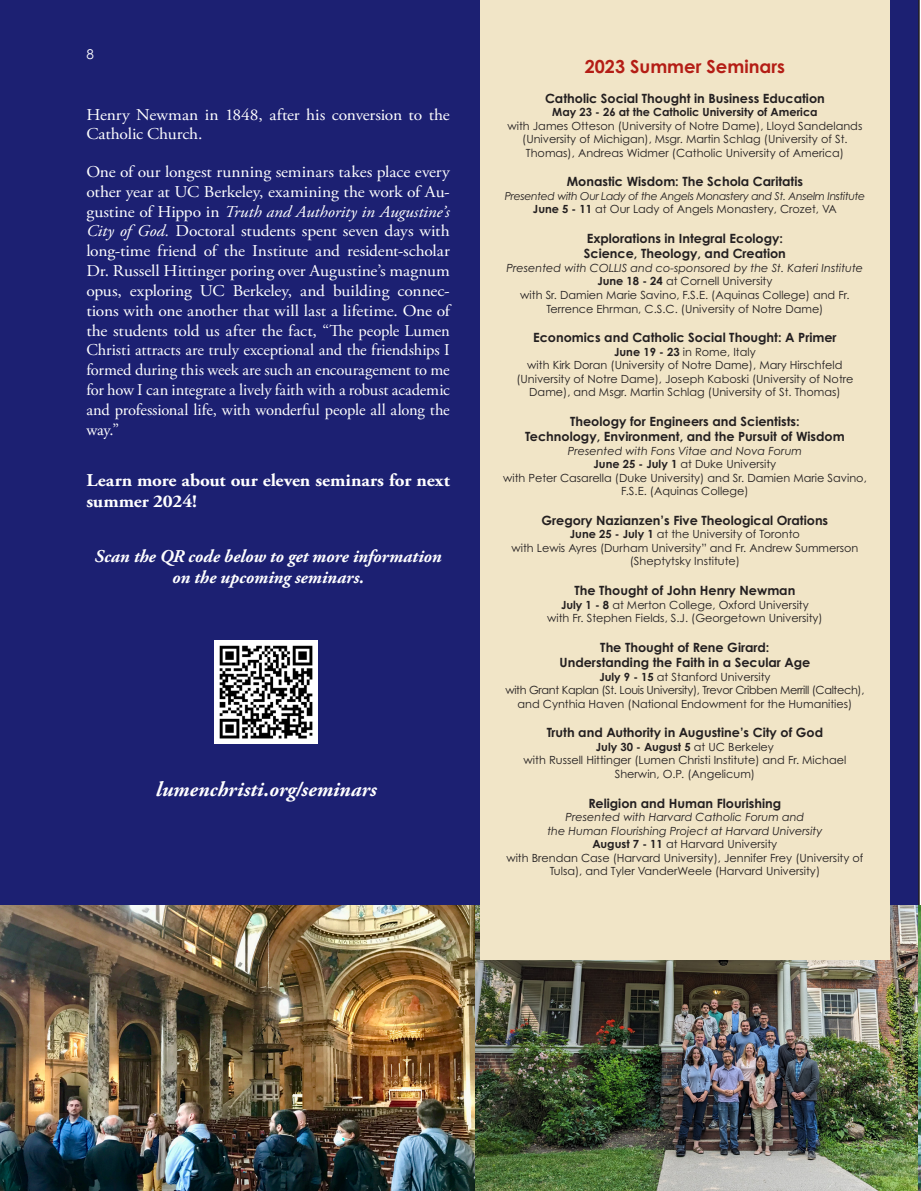
<style>
.page{position:relative;width:921px;height:1191px;background:#fff}
.page>*{position:absolute;margin:0;border:0;box-sizing:border-box;transform-origin:0 0}
.Box2_BodyText_Black{font:italic 700 21px "Adobe Garamond Pro";color:#fff}
.Box2_BodyText_Black-2{font:italic 700 18px/21px "Adobe Garamond Pro";letter-spacing:-.005em;color:#fff;text-align:center}
.Box2_BodyText_Black-3{font:700 18px/21px "Adobe Garamond Pro";letter-spacing:-.005em;color:#fff;scale:1.06 1}
.t1{font:700 18px "Century Gothic Pro";color:#b41d15}
.Box2_BodyText_Black-4{font:16.5px/19.8px "Adobe Garamond Pro";letter-spacing:-.01em;color:#fff;scale:1.06 1}
.Page_Number{font:13.5px "Century Gothic Pro";color:#fff}
.t2{font:700 12.75px "Century Gothic Pro";color:#231f20}
.t3{font:11.25px/13.5px "Century Gothic Pro";color:#231f20;text-align:center}
.t4{font:italic 11.25px "Century Gothic Pro";color:#231f20}
.t5{font:700 11.25px "Century Gothic Pro";color:#231f20}
.t6{font:11.25px "Century Gothic Pro";letter-spacing:-.03em;color:#231f20}
.t7{font:italic 10.8px "Century Gothic Pro";letter-spacing:-.03em;color:#231f20}
.s1{font-style:italic}
.s2{font-weight:700}
.s3{font-weight:400}
</style>
<div class="page">
<div style="left:0;top:0;width:919px;height:905px;background:#1c2072"></div>
<img style="left:0;top:905px;width:918px;height:286px">
<img style="left:215px;top:640px;width:103px;height:103px">
<div style="left:480px;top:0;width:409px;height:959px;background:#f1e5c7"></div>
<img style="left:918px;top:905px;width:3px;height:286px">
<p class="Page_Number" style="left:86px;top:46px;width:9px">8</p>
<p class="Box2_BodyText_Black-4" style="left:86px;top:105px;width:344px">Henry Newman in 1848, after his conversion to the<br>Catholic Church.</p>
<p class="Box2_BodyText_Black-4" style="left:86px;top:162px;width:344px;text-align:justify">One of our longest running seminars takes place every other year at UC Berkeley, examining the work of Au&shy;gustine of Hippo in <span class="s1">Truth and Authority in Augustine’s City of God.</span> Doctoral students spent seven days with long-time friend of the Institute and resident-scholar Dr. Russell Hittinger poring over Augustine’s magnum opus, exploring UC Berkeley, and building connec&shy;tions with one another that will last a lifetime. One of the students told us after the fact, “The people Lumen Christi attracts are truly exceptional and the friendships I formed during this week are such an encouragement to me for how I can integrate a lively faith with a robust academic and professional life, with wonderful people all along the way.”</p>
<p class="Box2_BodyText_Black-3" style="left:86px;top:470px;width:344px">Learn more about our eleven seminars for next summer 2024!</p>
<p class="Box2_BodyText_Black-2" style="left:95px;top:546px;width:348px">Scan the QR code below to get more information on the upcoming seminars.</p>
<p class="Box2_BodyText_Black" style="left:156px;top:777px;width:222px">lumenchristi.org/seminars</p>
<p class="t1" style="left:585px;top:55px;width:202px">2023 Summer Seminars</p>
<p class="t2" style="left:545px;top:90px;width:281px">Catholic Social Thought in Business Education</p>
<p class="t5" style="left:552px;top:105px;width:267px">May 23 - 26 at the Catholic University of America</p>
<p class="t3" style="left:507px;top:119px;width:356px">with James Otteson (University of Notre Dame), Lloyd Sandelands (University of Michigan), Msgr. Martin Schlag (University of St.<br>Thomas), Andreas Widmer (Catholic University of America)</p>
<p class="t2" style="left:566px;top:174px;width:238px">Monastic Wisdom: The Schola Caritatis</p>
<p class="t7" style="left:504px;top:190px;width:362px">Presented with Our Lady of the Angels Monastery and St. Anselm Institute</p>
<p class="t3" style="left:533px;top:202px;width:305px"><span class="s2">June 5 - 11</span> at Our Lady of Angels Monastery, Crozet, VA</p>
<p class="t2" style="left:586px;top:231px;width:198px">Explorations in Integral Ecology:</p>
<p class="t2" style="left:584px;top:246px;width:203px">Science, Theology, and Creation</p>
<p class="t4" style="left:506px;top:261px;width:358px">Presented with COLLIS and co-sponsored by the St. Kateri Institute</p>
<p class="t3" style="left:597px;top:274px;width:177px"><span class="s2">June 18 - 24</span> at Cornell University</p>
<p class="t3" style="left:520px;top:288px;width:331px">with Sr. Damien Marie Savino, F.S.E. (Aquinas College) and Fr.<br>Terrence Ehrman, C.S.C. (University of Notre Dame)</p>
<p class="t2" style="left:533px;top:330px;width:305px">Economics and Catholic Social Thought: A Primer</p>
<p class="t3" style="left:614px;top:345px;width:143px"><span class="s2">June 19 - 23</span> in Rome, Italy</p>
<p class="t3" style="left:516px;top:358px;width:338px">with Kirk Doran (University of Notre Dame), Mary Hirschfeld (University of Notre Dame), Joseph Kaboski (University of Notre<br>Dame), and Msgr. Martin Schlag (University of St. Thomas)</p>
<p class="t2" style="left:570px;top:413px;width:231px">Theology for Engineers and Scientists:</p>
<p class="t2" style="left:525px;top:429px;width:321px">Technology, Environment, and the Pursuit of Wisdom</p>
<p class="t4" style="left:568px;top:444px;width:236px">Presented with Fons Vitae and Nova Forum</p>
<p class="t3" style="left:593px;top:457px;width:184px"><span class="s2">June 25 - July 1</span> at Duke University</p>
<p class="t3" style="left:503px;top:471px;width:365px">with Peter Casarella (Duke University) and Sr. Damien Marie Savino,<br>F.S.E. (Aquinas College)</p>
<p class="t2" style="left:541px;top:512px;width:288px">Gregory Nazianzen’s Five Theological Orations</p>
<p class="t3" style="left:570px;top:527px;width:231px"><span class="s2">June 25 - July 1</span> at the University of Toronto</p>
<p class="t3" style="left:511px;top:541px;width:348px">with Lewis Ayres (Durham University” and Fr. Andrew Summerson (Sheptytsky Institute)</p>
<p class="t2" style="left:574px;top:582px;width:222px">The Thought of John Henry Newman</p>
<p class="t3" style="left:561px;top:598px;width:249px"><span class="s2">July 1 - 8</span> at Merton College, Oxford University</p>
<p class="t3" style="left:547px;top:611px;width:277px">with Fr. Stephen Fields, S.J. (Georgetown University)</p>
<p class="t2" style="left:600px;top:639px;width:171px">The Thought of Rene Girard:</p>
<p class="t2" style="left:559px;top:654px;width:252px">Understanding the Faith in a Secular Age</p>
<p class="t3" style="left:599px;top:670px;width:173px"><span class="s2">July 9 - 15</span> at Stanford University</p>
<p class="t6" style="left:505px;top:683px;width:360px">with Grant Kaplan (St. Louis University), Trevor Cribben Merrill (Caltech),</p>
<p class="t3" style="left:517px;top:697px;width:336px">and Cynthia Haven (National Endowment for the Humanities)</p>
<p class="t2" style="left:546px;top:725px;width:278px">Truth and Authority in Augustine’s City of God</p>
<p class="t5" style="left:596px;top:740px;width:179px">July 30 - August 5 <span class="s3">at UC Berkeley</span></p>
<p class="t3" style="left:523px;top:753px;width:324px">with Russell Hittinger (Lumen Christi Institute) and Fr. Michael<br>Sherwin, O.P. (Angelicum)</p>
<p class="t2" style="left:588px;top:795px;width:194px">Religion and Human Flourishing</p>
<p class="t4" style="left:565px;top:810px;width:240px">Presented with Harvard Catholic Forum and</p>
<p class="t4" style="left:547px;top:824px;width:276px">the Human Flourishing Project at Harvard University</p>
<p class="t3" style="left:592px;top:837px;width:186px"><span class="s2">August 7 - 11</span> at Harvard University</p>
<p class="t3" style="left:506px;top:850px;width:358px">with Brendan Case (Harvard University), Jennifer Frey (University of<br>Tulsa), and Tyler VanderWeele (Harvard University)</p>
</div>
